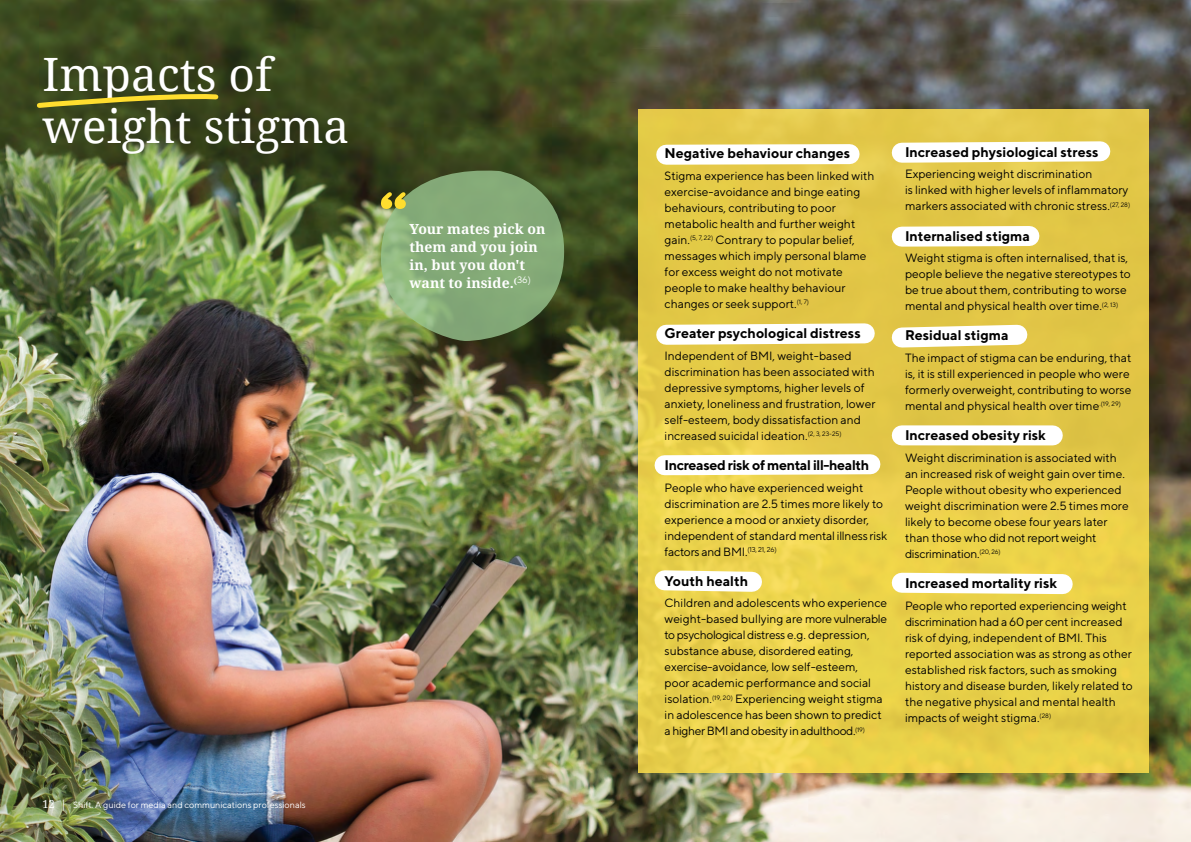
<style>
.page{position:relative;width:1191px;height:842px;background:#fff}
.page>*{position:absolute;margin:0;border:0;box-sizing:border-box;transform-origin:0 0}
.t1{font:46px/52px "Noto Serif";color:#fff}
.t2{font:700 14px "TT Norms";color:#000}
.t3{font:700 14px/18px "Noto Serif";color:#fff}
.t4{font:700 14px "TT Norms";letter-spacing:-.025em;color:#000}
.t5{font:12px/16px "TT Norms";color:#000}
.t6{font:9px "TT Norms";color:#fff}
.s1{font-family:"Noto Serif";font-size:11px}
</style>
<div class="page">
<img style="left:0;top:0;width:1191px;height:842px">
<div style="left:638px;top:109px;width:510px;height:663px;background:linear-gradient(to right,#e8ce4b,#e4ca48)"></div>
<svg style="left:656px;top:144px;width:213px;height:31px"></svg>
<svg style="left:881px;top:141px;width:230px;height:32px"></svg>
<svg style="left:891px;top:226px;width:149px;height:21px"></svg>
<div style="left:901px;top:425px;width:151px;height:20px;background:#fff"></div>
<svg style="left:881px;top:563px;width:201px;height:41px"></svg>
<svg style="left:656px;top:323px;width:372px;height:25px"></svg>
<svg style="left:644px;top:444px;width:237px;height:41px"></svg>
<svg style="left:646px;top:560px;width:126px;height:42px"></svg>
<svg style="left:34px;top:92px;width:187px;height:18px;background:#6e6e21"></svg>
<svg style="left:377px;top:166px;width:189px;height:175px;background:#7a9967"></svg>
<h1 class="t1" style="left:43px;top:47px;width:308px">Impacts of weight stigma</h1>
<p class="t3" style="left:409px;top:221px;width:137px">Your mates pick on them and you join in, but you don't want to inside.<sup>(</sup><sup>36)</sup></p>
<p class="t6" style="left:43px;top:799px;width:265px"><span class="s1">12 |</span> Shift. A guide for media and communications professionals</p>
<p class="t2" style="left:664px;top:144px;width:187px">Negative behaviour changes</p>
<p class="t5" style="left:664px;top:167px;width:211px">Stigma experience has been linked with exercise-avoidance and binge eating behaviours, contributing to poor metabolic health and further weight gain.<sup>(5,</sup> <sup>7,</sup> <sup>22)</sup> Contrary to popular belief, messages which imply personal blame for excess weight do not motivate people to make healthy behaviour changes or seek support.<sup>(1,</sup> <sup>7)</sup></p>
<p class="t2" style="left:664px;top:324px;width:198px">Greater psychological distress</p>
<p class="t5" style="left:664px;top:347px;width:212px">Independent of BMI, weight-based discrimination has been associated with depressive symptoms, higher levels of anxiety, loneliness and frustration, lower self-esteem, body dissatisfaction and increased suicidal ideation.<sup>(2,</sup> <sup>3,</sup> <sup>23-25)</sup></p>
<p class="t4" style="left:664px;top:456px;width:206px">Increased risk of mental ill-health</p>
<p class="t5" style="left:664px;top:479px;width:224px">People who have experienced weight discrimination are 2.5 times more likely to experience a mood or anxiety disorder, independent of standard mental illness risk factors and BMI.<sup>(13,</sup> <sup>21,</sup> <sup>26)</sup></p>
<p class="t2" style="left:664px;top:572px;width:85px">Youth health</p>
<p class="t5" style="left:664px;top:595px;width:224px">Children and adolescents who experience weight-based bullying are more vulnerable to psychological distress e.g. depression, substance abuse, disordered eating, exercise-avoidance, low self-esteem,<br>poor academic performance and social isolation.<sup>(19,</sup> <sup>20)</sup> Experiencing weight stigma in adolescence has been shown to predict a higher BMI and obesity in adulthood.<sup>(19)</sup></p>
<p class="t2" style="left:905px;top:143px;width:195px">Increased physiological stress</p>
<p class="t5" style="left:905px;top:166px;width:227px">Experiencing weight discrimination<br>is linked with higher levels of inflammatory markers associated with chronic stress.<sup>(27,</sup> <sup>28)</sup></p>
<p class="t2" style="left:905px;top:227px;width:126px">Internalised stigma</p>
<p class="t5" style="left:905px;top:250px;width:227px">Weight stigma is often internalised, that is, people believe the negative stereotypes to be true about them, contributing to worse mental and physical health over time.<sup>(2,</sup> <sup>13)</sup></p>
<p class="t2" style="left:905px;top:327px;width:105px">Residual stigma</p>
<p class="t5" style="left:905px;top:350px;width:228px">The impact of stigma can be enduring, that is, it is still experienced in people who were formerly overweight, contributing to worse mental and physical health over time<sup>.(19,</sup> <sup>29)</sup></p>
<p class="t2" style="left:905px;top:426px;width:142px">Increased obesity risk</p>
<p class="t5" style="left:905px;top:449px;width:225px">Weight discrimination is associated with an increased risk of weight gain over time.<br>People without obesity who experienced weight discrimination were 2.5 times more likely to become obese four years later than those who did not report weight discrimination.<sup>(20,</sup> <sup>26)</sup></p>
<p class="t2" style="left:905px;top:574px;width:153px">Increased mortality risk</p>
<p class="t5" style="left:905px;top:597px;width:229px">People who reported experiencing weight discrimination had a 60 per cent increased risk of dying, independent of BMI. This reported association was as strong as other established risk factors, such as smoking history and disease burden, likely related to the negative physical and mental health impacts of weight stigma.<sup>(28)</sup></p>
</div>
